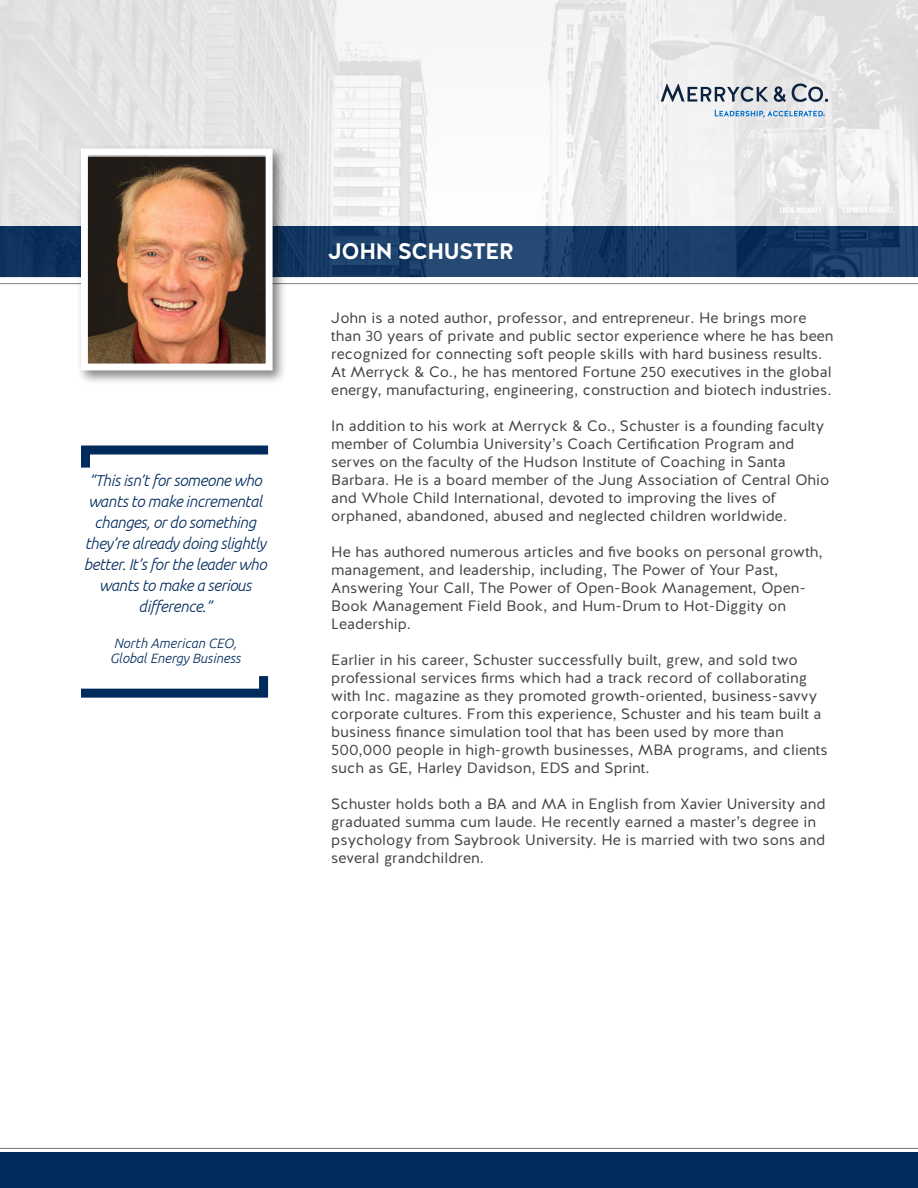
<style>
.page{position:relative;width:918px;height:1188px;background:#fff}
.page>*{position:absolute;margin:0;border:0;box-sizing:border-box;transform-origin:0 0}
.t1{font:600 22.5px "Halis R";letter-spacing:-.04em;color:#fff}
.t2{font:italic 300 15.75px/21px "Ubuntu";letter-spacing:-.025em;color:#002b5c;text-align:center}
.t3{font:15px/18px "Halis R";color:#414042}
.t4{font:italic 300 13.5px/15px "Ubuntu";color:#002b5c}
.t5{font:700 3.6px "Halis R";color:#0070ce}
</style>
<div class="page">
<hr style="left:0;top:283px;width:918px;height:1px;background:#000">
<img style="left:0;top:0;width:918px;height:277px">
<svg style="left:715px;top:110px;width:108px;height:8px"></svg>
<svg style="left:774px;top:86px;width:12px;height:16px"></svg>
<svg style="left:661px;top:84px;width:107px;height:18px"></svg>
<svg style="left:792px;top:84px;width:36px;height:18px"></svg>
<div style="left:0;top:1152px;width:918px;height:36px;background:#002b5c"></div>
<div style="left:76px;top:144px;width:211px;height:241px;background:#000;opacity:.5"></div>
<img style="left:89px;top:157px;width:176px;height:205px">
<div style="left:81px;top:149px;width:192px;height:221px;border:7px solid #fff"></div>
<svg style="left:81px;top:676px;width:188px;height:22px"></svg>
<svg style="left:81px;top:445px;width:188px;height:23px"></svg>
<hr style="left:0;top:1148px;width:918px;height:1px;background:#000">
<p class="t2" style="left:84px;top:470px;width:184px">“This isn’t for someone who wants to make incremental changes, or do something they’re already doing slightly better. It’s for the leader who wants to make a serious difference.”</p>
<p class="t4" style="left:110px;top:636px;width:132px">North American CEO,<br>Global Energy Business</p>
<h1 class="t1" style="left:328px;top:237px;width:187px">JOHN SCHUSTER</h1>
<p class="t5" style="left:823px;top:114px;width:4px">®</p>
<p class="t3" style="left:331px;top:309px;width:504px">John is a noted author, professor, and entrepreneur. He brings more than 30 years of private and public sector experience where he has been recognized for connecting soft people skills with hard business results.<br>At Merryck &amp; Co., he has mentored Fortune 250 executives in the global energy, manufacturing, engineering, construction and biotech industries.</p>
<p class="t3" style="left:331px;top:417px;width:500px">In addition to his work at Merryck &amp; Co., Schuster is a founding faculty member of Columbia University’s Coach Certification Program and serves on the faculty of the Hudson Institute of Coaching in Santa Barbara. He is a board member of the Jung Association of Central Ohio and Whole Child International, devoted to improving the lives of orphaned, abandoned, abused and neglected children worldwide.</p>
<p class="t3" style="left:331px;top:543px;width:493px">He has authored numerous articles and five books on personal growth, management, and leadership, including, The Power of Your Past, Answering Your Call, The Power of Open-Book Management, Open-Book Management Field Book, and Hum-Drum to Hot-Diggity on Leadership.</p>
<p class="t3" style="left:331px;top:651px;width:498px">Earlier in his career, Schuster successfully built, grew, and sold two professional services firms which had a track record of collaborating with Inc. magazine as they promoted growth-oriented, business-savvy corporate cultures. From this experience, Schuster and his team built a business finance simulation tool that has been used by more than 500,000 people in high-growth businesses, MBA programs, and clients such as GE, Harley Davidson, EDS and Sprint.</p>
<p class="t3" style="left:331px;top:795px;width:496px">Schuster holds both a BA and MA in English from Xavier University and graduated summa cum laude. He recently earned a master’s degree in psychology from Saybrook University. He is married with two sons and several grandchildren.</p>
</div>
